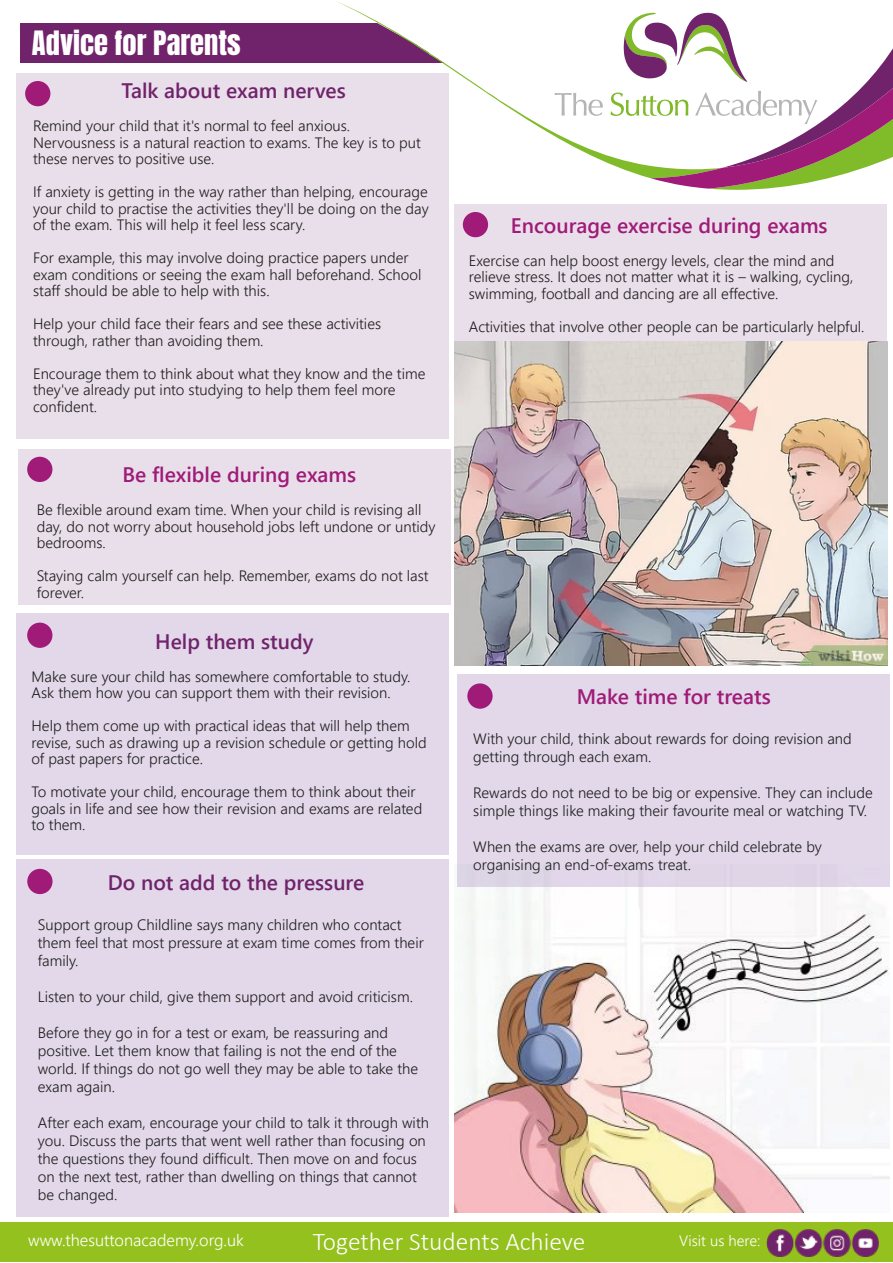
<style>
.page{position:relative;width:893px;height:1263px;background:#fff}
.page>*{position:absolute;margin:0;border:0;box-sizing:border-box;transform-origin:0 0}
.t1{font:28.5px "Anton";color:#fff}
.t2{font:300 25.5px "Calibri";color:#fff}
.t3{font:600 21px "Segoe UI";color:#9f1b77}
.t4{font:600 21px "Segoe UI";color:#70236a}
.t5{font:300 16.5px "Segoe UI";color:#fff}
.t6{font:300 15px/16.5px "Segoe UI";color:#1d1d1b}
.t7{font:300 15px "Segoe UI";color:#fff}
</style>
<div class="page">
<img style="left:454px;top:887px;width:435px;height:325px">
<div style="left:457px;top:674px;width:432px;height:213px;background:#e2d8ea"></div>
<div style="left:0;top:1222px;width:893px;height:39px;background:#95c11f"></div>
<img style="left:766px;top:1229px;width:113px;height:28px">
<div style="left:18px;top:449px;width:433px;height:155px;background:#e9dfeb"></div>
<div style="left:17px;top:613px;width:432px;height:241px;background:#e2d8ea"></div>
<div style="left:27px;top:457px;width:25px;height:25px;background:#9f1b77;border-radius:50%"></div>
<div style="left:27px;top:623px;width:25px;height:25px;background:#9f1b77;border-radius:50%"></div>
<div style="left:16px;top:73px;width:433px;height:365px;background:#e9dfeb"></div>
<div style="left:20px;top:23px;width:434px;height:39px;background:#70236a"></div>
<div style="left:25px;top:81px;width:25px;height:25px;background:#9f1b77;border-radius:50%"></div>
<div style="left:454px;top:204px;width:432px;height:138px;background:#e9dfeb"></div>
<div style="left:17px;top:859px;width:432px;height:358px;background:#e2d8ea"></div>
<div style="left:463px;top:212px;width:25px;height:25px;background:#9f1b77;border-radius:50%"></div>
<div style="left:27px;top:869px;width:26px;height:25px;background:#9f1b77;border-radius:50%"></div>
<div style="left:467px;top:683px;width:26px;height:26px;background:#9f1b77;border-radius:50%"></div>
<svg style="left:335px;top:1px;width:81px;height:62px"></svg>
<svg style="left:416px;top:12px;width:477px;height:178px"></svg>
<img style="left:455px;top:341px;width:432px;height:324px">
<h1 class="t1" style="left:32px;top:28px;width:210px">Advice for Parents</h1>
<h3 class="t4" style="left:121px;top:71px;width:226px">Talk about exam nerves</h3>
<p class="t6" style="left:33px;top:116px;width:389px">Remind your child that it's normal to feel anxious.<br>Nervousness is a natural reaction to exams. The key is to put these nerves to positive use.</p>
<p class="t6" style="left:33px;top:182px;width:397px;text-align:justify">If anxiety is getting in the way rather than helping, encourage your child to practise the activities they'll be doing on the day of the exam. This will help it feel less scary.</p>
<p class="t6" style="left:33px;top:248px;width:390px">For example, this may involve doing practice papers under exam conditions or seeing the exam hall beforehand. School staff should be able to help with this.</p>
<p class="t6" style="left:33px;top:314px;width:349px">Help your child face their fears and see these activities through, rather than avoiding them.</p>
<p class="t6" style="left:33px;top:364px;width:394px">Encourage them to think about what they know and the time they've already put into studying to help them feel more confident.</p>
<h3 class="t3" style="left:122px;top:455px;width:235px">Be flexible during exams</h3>
<p class="t6" style="left:37px;top:500px;width:400px">Be flexible around exam time. When your child is revising all day, do not worry about household jobs left undone or untidy bedrooms.</p>
<p class="t6" style="left:37px;top:566px;width:393px">Staying calm yourself can help. Remember, exams do not last forever.</p>
<h3 class="t4" style="left:155px;top:621px;width:160px">Help them study</h3>
<p class="t6" style="left:32px;top:667px;width:380px">Make sure your child has somewhere comfortable to study.<br>Ask them how you can support them with their revision.</p>
<p class="t6" style="left:32px;top:716px;width:397px">Help them come up with practical ideas that will help them revise, such as drawing up a revision schedule or getting hold of past papers for practice.</p>
<p class="t6" style="left:32px;top:782px;width:392px">To motivate your child, encourage them to think about their goals in life and see how their revision and exams are related to them.</p>
<h3 class="t4" style="left:108px;top:863px;width:258px">Do not add to the pressure</h3>
<p class="t6" style="left:38px;top:914px;width:387px;line-height:18px">Support group Childline says many children who contact them feel that most pressure at exam time comes from their family.</p>
<p class="t6" style="left:38px;top:987px;width:377px">Listen to your child, give them support and avoid criticism.</p>
<p class="t6" style="left:38px;top:1022px;width:382px;line-height:18px">Before they go in for a test or exam, be reassuring and positive. Let them know that failing is not the end of the world. If things do not go well they may be able to take the exam again.</p>
<p class="t6" style="left:38px;top:1112px;width:393px;line-height:18px">After each exam, encourage your child to talk it through with you. Discuss the parts that went well rather than focusing on the questions they found difficult. Then move on and focus on the next test, rather than dwelling on things that cannot be changed.</p>
<h3 class="t3" style="left:511px;top:206px;width:318px">Encourage exercise during exams</h3>
<p class="t6" style="left:469px;top:251px;width:386px">Exercise can help boost energy levels, clear the mind and relieve stress. It does not matter what it is – walking, cycling, swimming, football and dancing are all effective.</p>
<p class="t6" style="left:469px;top:317px;width:397px">Activities that involve other people can be particularly helpful.</p>
<h3 class="t3" style="left:577px;top:677px;width:195px">Make time for treats</h3>
<p class="t6" style="left:473px;top:728px;width:380px;line-height:18px">With your child, think about rewards for doing revision and getting through each exam.</p>
<p class="t6" style="left:473px;top:782px;width:401px;line-height:18px">Rewards do not need to be big or expensive. They can include simple things like making their favourite meal or watching TV.</p>
<p class="t6" style="left:473px;top:836px;width:350px;line-height:18px">When the exams are over, help your child celebrate by organising an end-of-exams treat.</p>
<p class="t5" style="left:28px;top:1225px;width:217px">www.thesuttonacademy.org.uk</p>
<h2 class="t2" style="left:313px;top:1225px;width:274px">Together Students Achieve</h2>
<p class="t7" style="left:679px;top:1226px;width:83px">Visit us here:</p>
</div>
